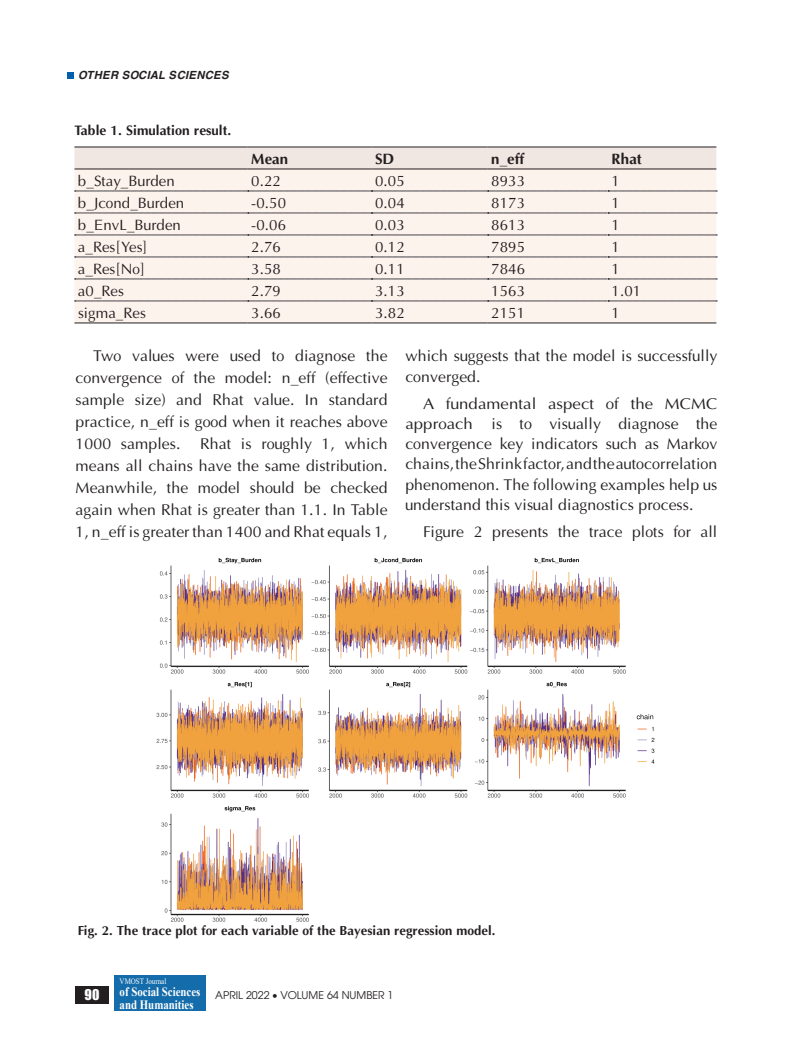
<style>
.page{position:relative;width:798px;height:1042px;background:#fff}
.page>*{position:absolute;margin:0;border:0;box-sizing:border-box;transform-origin:0 0}
.t1{font:15.62px/21.9px "UTM Aptima";color:#231f20;text-align:justify}
.t2{font:15.62px/20.2px "UTM Aptima";color:#231f20;text-align:justify;scale:1.07 1}
.t3{font:15px "UTM Aptima";color:#231f20}
.t4{font:700 15px "UTM Aptima";color:#231f20}
.t5{font:700 13.75px "UTM Aptima";color:#231f20}
.t6{font:13.75px "UTM Impact";color:#fff}
.t7{font:700 13.12px "UTM Aptima";color:#231f20}
.t8{font:700 12.88px/12.5px "Times New Roman";color:#fff;scale:.85 1}
.t9{font:italic 700 11.25px "UTM Helve";color:#231f20}
.t10{font:10.62px "UTM Avo";color:#231f20}
.t11{font:8.25px "Times New Roman";color:#fff;scale:.85 1}
</style>
<div class="page">
<div style="left:67px;top:73px;width:7px;height:6px;background:#0160ae"></div>
<div style="left:75px;top:986px;width:33px;height:17px;background:#231f20"></div>
<div style="left:114px;top:976px;width:91px;height:35px;background:#156cab"></div>
<img style="left:156px;top:557px;width:499px;height:365px">
<div style="left:74px;top:148px;width:642px;height:21px;background:#f1e7e2"></div>
<div style="left:74px;top:170px;width:642px;height:153px;background:#fdf3ed"></div>
<hr style="left:74px;top:147px;width:173px;height:1px;background:#231f20">
<hr style="left:247px;top:147px;width:124px;height:1px;background:#231f20">
<hr style="left:371px;top:147px;width:116px;height:1px;background:#231f20">
<hr style="left:487px;top:147px;width:120px;height:1px;background:#231f20">
<hr style="left:607px;top:147px;width:109px;height:1px;background:#231f20">
<hr style="left:74px;top:169px;width:173px;height:1px;background:#231f20">
<hr style="left:247px;top:169px;width:124px;height:1px;background:#231f20">
<hr style="left:371px;top:169px;width:116px;height:1px;background:#231f20">
<hr style="left:487px;top:169px;width:120px;height:1px;background:#231f20">
<hr style="left:607px;top:169px;width:109px;height:1px;background:#231f20">
<svg style="left:74px;top:191px;width:643px;height:1px"></svg>
<svg style="left:74px;top:213px;width:643px;height:1px"></svg>
<svg style="left:74px;top:235px;width:643px;height:1px"></svg>
<svg style="left:74px;top:257px;width:643px;height:1px"></svg>
<svg style="left:74px;top:279px;width:643px;height:1px"></svg>
<svg style="left:74px;top:301px;width:643px;height:1px"></svg>
<hr style="left:74px;top:323px;width:173px;height:1px;background:#231f20">
<hr style="left:247px;top:323px;width:124px;height:1px;background:#231f20">
<hr style="left:371px;top:323px;width:116px;height:1px;background:#231f20">
<hr style="left:487px;top:323px;width:120px;height:1px;background:#231f20">
<hr style="left:607px;top:323px;width:109px;height:1px;background:#231f20">
<p class="t9" style="left:78px;top:66px;width:152px">OTHER SOCIAL SCIENCES</p>
<p class="t5" style="left:74px;top:119px;width:158px">Table 1. Simulation result.</p>
<p class="t4" style="left:251px;top:147px;width:38px">Mean</p>
<p class="t4" style="left:375px;top:147px;width:21px">SD</p>
<p class="t4" style="left:491px;top:147px;width:35px">n_eff</p>
<p class="t4" style="left:611px;top:147px;width:32px">Rhat</p>
<p class="t3" style="left:78px;top:170px;width:98px">b_Stay_B urden</p>
<p class="t3" style="left:251px;top:170px;width:31px">0.22</p>
<p class="t3" style="left:375px;top:170px;width:31px">0.05</p>
<p class="t3" style="left:491px;top:170px;width:35px">8933</p>
<p class="t3" style="left:611px;top:170px;width:10px">1</p>
<p class="t3" style="left:78px;top:192px;width:108px">b_Jcond_Burden</p>
<p class="t3" style="left:251px;top:192px;width:36px">-0.50</p>
<p class="t3" style="left:375px;top:192px;width:31px">0.04</p>
<p class="t3" style="left:491px;top:192px;width:35px">8173</p>
<p class="t3" style="left:611px;top:192px;width:10px">1</p>
<p class="t3" style="left:78px;top:214px;width:105px">b_E nvL_Burden</p>
<p class="t3" style="left:251px;top:214px;width:36px">-0.06</p>
<p class="t3" style="left:375px;top:214px;width:31px">0.03</p>
<p class="t3" style="left:491px;top:214px;width:35px">8613</p>
<p class="t3" style="left:611px;top:214px;width:10px">1</p>
<p class="t3" style="left:78px;top:236px;width:71px">a_Res[Yes]</p>
<p class="t3" style="left:251px;top:236px;width:31px">2.76</p>
<p class="t3" style="left:375px;top:236px;width:31px">0.12</p>
<p class="t3" style="left:491px;top:236px;width:35px">7895</p>
<p class="t3" style="left:611px;top:236px;width:10px">1</p>
<p class="t3" style="left:78px;top:258px;width:69px">a_Res[No]</p>
<p class="t3" style="left:251px;top:258px;width:31px">3.58</p>
<p class="t3" style="left:375px;top:258px;width:31px">0.11</p>
<p class="t3" style="left:491px;top:258px;width:35px">7846</p>
<p class="t3" style="left:611px;top:258px;width:10px">1</p>
<p class="t3" style="left:78px;top:280px;width:48px">a0_Res</p>
<p class="t3" style="left:251px;top:280px;width:31px">2.79</p>
<p class="t3" style="left:375px;top:280px;width:31px">3.13</p>
<p class="t3" style="left:491px;top:280px;width:35px">1563</p>
<p class="t3" style="left:611px;top:280px;width:31px">1.01</p>
<p class="t3" style="left:78px;top:302px;width:69px">sigma_Res</p>
<p class="t3" style="left:251px;top:302px;width:31px">3.66</p>
<p class="t3" style="left:375px;top:302px;width:31px">3.82</p>
<p class="t3" style="left:491px;top:302px;width:35px">2151</p>
<p class="t3" style="left:611px;top:302px;width:10px">1</p>
<p class="t1" style="left:75px;top:344px;width:313px;text-indent:18px">Two values were used to diagnose the convergence of the model: n_eff (effective sample size) and Rhat value. I n standard practice, n_eff is good when it reaches above 1000 samples. Rhat is roughly 1, which means all chains have the same distribution.<br>Meanwhile, the model should be checked again when Rhat is greater than 1.1. I n Table 1, n_eff is greater than 1400 and Rhat equals 1,</p>
<p class="t1" style="left:405px;top:345px;width:313px;line-height:20.2px">which suggests that the model is successfully converged.</p>
<p class="t2" style="left:405px;top:392px;width:293px;text-indent:18px">A fundamental aspect of the MCMC approach is to visually diagnose the convergence key indicators such as Markov chains, the Shrink factor, and the autocorrelation phenomenon. The following examples help us understand this visual diagnostics process.</p>
<p class="t1" style="left:423px;top:520px;width:296px">Figure 2 presents the trace plots for all</p>
<p class="t7" style="left:78px;top:920px;width:419px">Fig. 2. The trace plot for each variable of the Bayesian regression model.</p>
<p class="t11" style="left:120px;top:975px;width:56px">VMOST Journal</p>
<p class="t8" style="left:120px;top:985px;width:97px">of Social Sciences and Humanities</p>
<p class="t6" style="left:85px;top:984px;width:16px">90</p>
<p class="t10" style="left:215px;top:987px;width:180px">APRIL 2022 • VOLUME 64 NUMBER 1</p>
</div>
